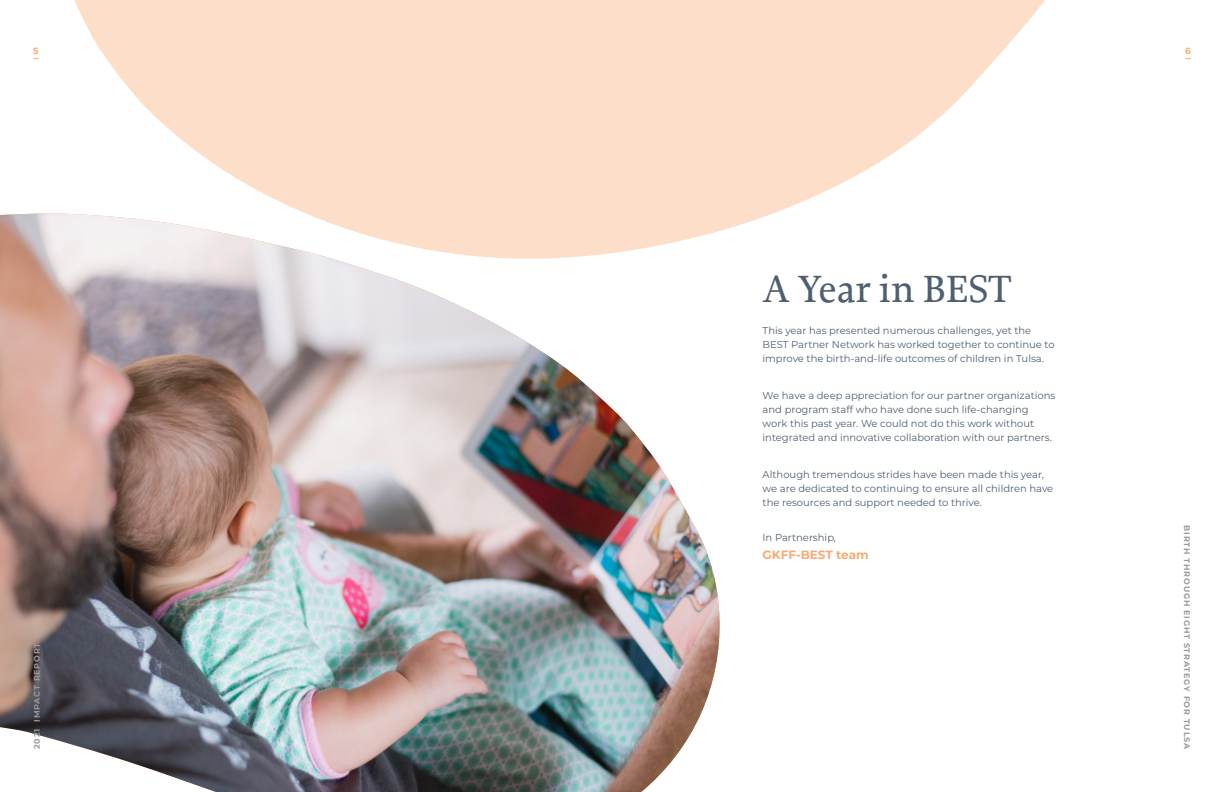
<style>
.page{position:relative;width:1224px;height:792px;background:#fff}
.page>*{position:absolute;margin:0;border:0;box-sizing:border-box;transform-origin:0 0}
.t1{font:500 40px "Proforma";color:#4f5f6f}
.section_title{font:700 12px "Montserrat";color:#f8a976}
.t2{font:10px/14px "Montserrat";color:#4f5f6f}
.t3{font:700 9px "Montserrat";color:#f8a976}
.t4{font:700 8px "Montserrat";letter-spacing:.1em;color:#98999a}
</style>
<div class="page">
<svg style="left:74px;top:0;width:971px;height:229px;fill:#fddfc9"></svg>
<img style="left:0;top:213px;width:727px;height:579px">
<p class="t3" style="left:33px;top:44px;width:7px">5</p>
<p class="t3" style="left:1185px;top:44px;width:7px">6</p>
<p class="t4" style="left:31px;top:749px;width:108px;rotate:-90deg">2021 IMPACT REPORT</p>
<p class="t1" style="left:763px;top:264px;width:251px">A Year in BEST</p>
<p class="t2" style="left:763px;top:323px;width:294px">This year has presented numerous challenges, yet the<br>BEST Partner Network has worked together to continue to improve the birth-and-life outcomes of children in Tulsa.</p>
<p class="t2" style="left:763px;top:388px;width:294px">We have a deep appreciation for our partner organizations and program staff who have done such life-changing work this past year. We could not do this work without integrated and innovative collaboration with our partners.</p>
<p class="t2" style="left:763px;top:467px;width:292px">Although tremendous strides have been made this year, we are dedicated to continuing to ensure all children have the resources and support needed to thrive.</p>
<p class="t2" style="left:763px;top:530px;width:75px">In Partnership,</p>
<p class="section_title" style="left:763px;top:546px;width:108px">GKFF-BEST team</p>
<p class="t4" style="left:1193px;top:525px;width:226px;rotate:90deg">BIRTH THROUGH EIGHT STRATEGY FOR TULSA</p>
</div>
